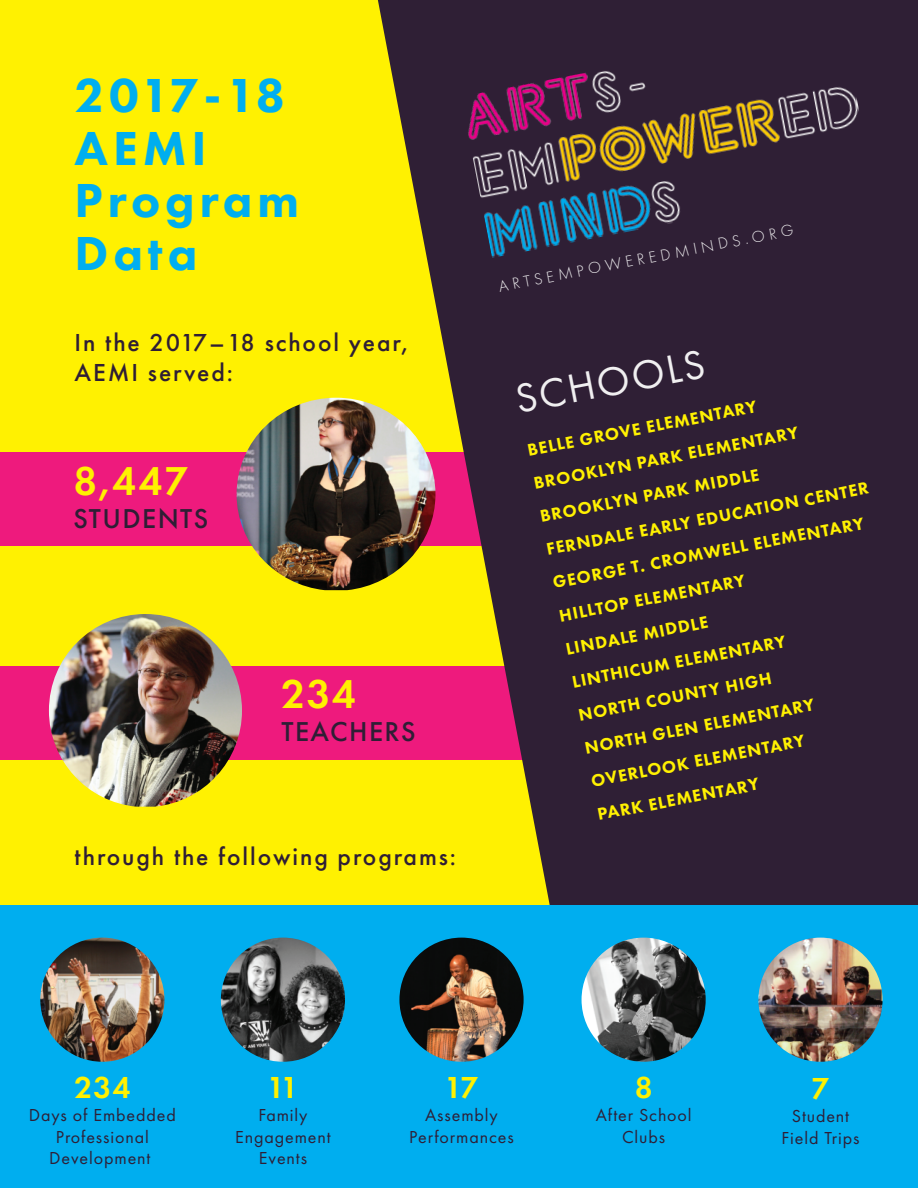
<style>
.page{position:relative;width:918px;height:1188px;background:#fff}
.page>*{position:absolute;margin:0;border:0;box-sizing:border-box;transform-origin:0 0}
.t1{font:800 49.5px/52.5px "Futura PT";letter-spacing:.1em;color:#00aeef}
.t2{font:600 41.85px "Futura PT";letter-spacing:.045em;color:#fff101}
.t3{font:41.85px "Futura PT";color:#fff}
.t4{font:600 31.5px "Futura PT";letter-spacing:-.02em;color:#fff101}
.t5{font:500 28.35px "Futura PT";letter-spacing:.05em;color:#2f1e35}
.t6{font:500 25.5px/30.6px "Futura PT";letter-spacing:.075em;color:#2f1e35}
.t7{font:18px/21.6px "Futura PT";letter-spacing:.05em;color:#2f1e35;text-align:center}
.t8{font:800 17.55px/33.8px "Futura PT";color:#fff101}
.t9{font:300 16.5px "Futura PT";color:rgb(255 255 255/.9)}
</style>
<div class="page">
<div style="left:0;top:0;width:582px;height:938px;background:#fff101"></div>
<div style="left:0;top:666px;width:544px;height:94px;background:#ee1a7d"></div>
<div style="left:0;top:452px;width:483px;height:94px;background:#ee1a7d"></div>
<img style="left:237px;top:398px;width:141px;height:192px">
<img style="left:49px;top:614px;width:193px;height:193px">
<svg style="left:378px;top:0;width:540px;height:905px;fill:#2f1f35"></svg>
<img style="left:461px;top:23px;width:412px;height:235px">
<div style="left:0;top:905px;width:918px;height:283px;background:#00aeef"></div>
<img style="left:399px;top:938px;width:125px;height:124px;border-radius:62px">
<img style="left:582px;top:938px;width:124px;height:124px;border-radius:62px">
<img style="left:758px;top:938px;width:125px;height:124px;border-radius:62px">
<img style="left:40px;top:938px;width:124px;height:124px;border-radius:62px">
<img style="left:221px;top:938px;width:124px;height:124px;border-radius:62px">
<h1 class="t1" style="left:75px;top:69px;width:226px">2017-18<br>AEMI<br>Program<br>Data</h1>
<h3 class="t6" style="left:75px;top:327px;width:335px">In the 2017–18 school year,<br>AEMI served:</h3>
<h2 class="t2" style="left:73px;top:455px;width:116px">8,447</h2>
<h3 class="t5" style="left:73px;top:501px;width:137px">STUDENTS</h3>
<h2 class="t2" style="left:281px;top:668px;width:76px">234</h2>
<h3 class="t5" style="left:281px;top:715px;width:136px">TEACHERS</h3>
<h3 class="t6" style="left:75px;top:841px;width:383px">through the following programs:</h3>
<p class="t9" style="left:497px;top:277px;width:301px;rotate:-11deg">ARTSEMPOWEREDMINDS.ORG</p>
<h2 class="t3" style="left:511px;top:376px;width:194px;rotate:-11deg">SCHOOLS</h2>
<p class="t8" style="left:524px;top:434px;width:330px;rotate:-11deg">BELLE GROVE ELEMENTARY<br>BROOKLYN PARK ELEMENTARY<br>BROOKLYN PARK MIDDLE<br>FERNDALE EARLY EDUCATION CENTER<br>GEORGE T. CROMWELL ELEMENTARY<br>HILLTOP ELEMENTARY<br>LINDALE MIDDLE<br>LINTHICUM ELEMENTARY<br>NORTH COUNTY HIGH<br>NORTH GLEN ELEMENTARY<br>OVERLOOK ELEMENTARY<br>PARK ELEMENTARY</p>
<h3 class="t4" style="left:75px;top:1068px;width:57px">234</h3>
<p class="t7" style="left:29px;top:1104px;width:149px">Days of Embedded<br>Professional<br>Development</p>
<h3 class="t4" style="left:267px;top:1068px;width:33px">11</h3>
<p class="t7" style="left:235px;top:1104px;width:97px">Family<br>Engagement<br>Events</p>
<h3 class="t4" style="left:445px;top:1068px;width:35px">17</h3>
<p class="t7" style="left:409px;top:1105px;width:106px">Assembly<br>Performances</p>
<h3 class="t4" style="left:635px;top:1068px;width:19px">8</h3>
<p class="t7" style="left:596px;top:1105px;width:97px">After School<br>Clubs</p>
<h3 class="t4" style="left:812px;top:1069px;width:19px">7</h3>
<p class="t7" style="left:782px;top:1105px;width:79px">Student<br>Field Trips</p>
</div>
